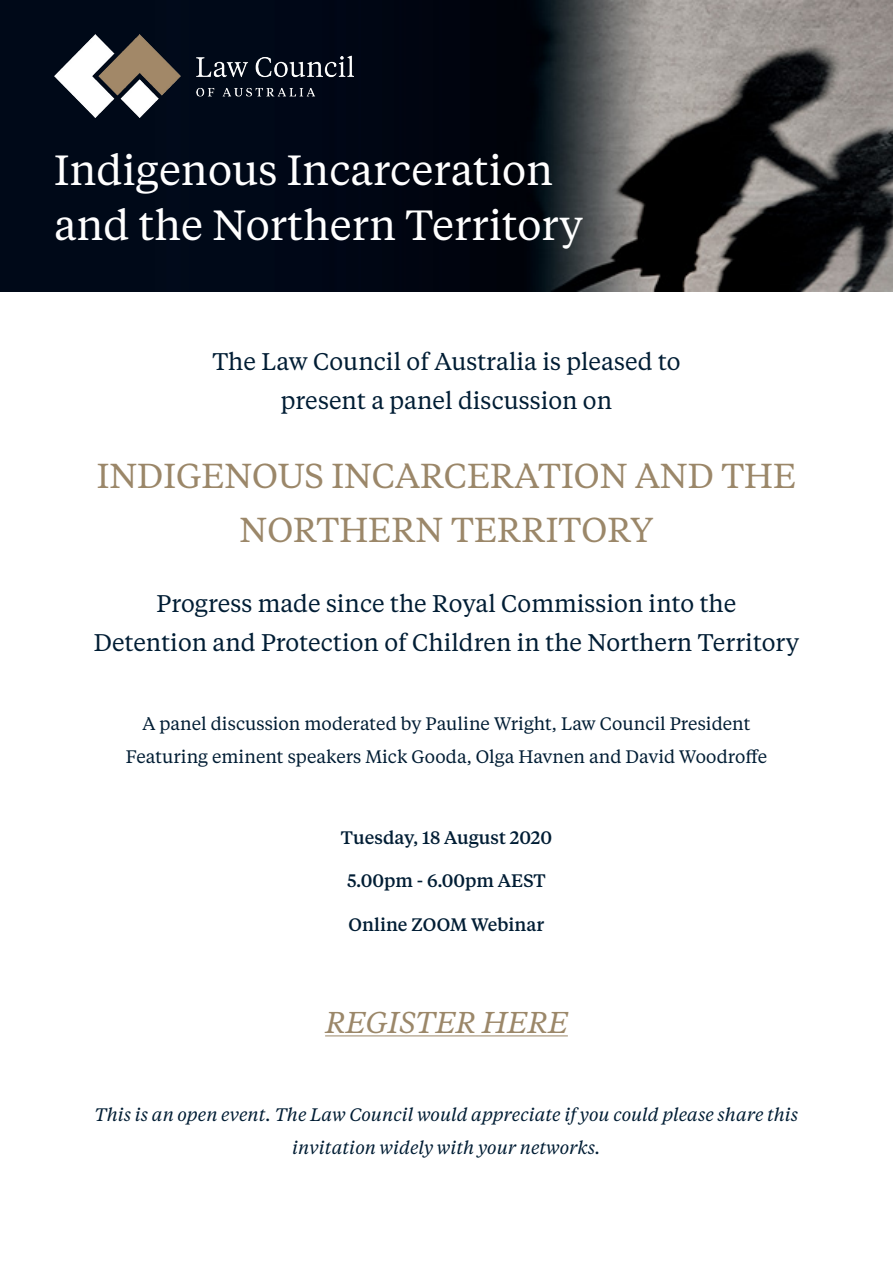
<style>
.page{position:relative;width:893px;height:1263px;background:#fff}
.page>*{position:absolute;margin:0;border:0;box-sizing:border-box;transform-origin:0 0}
.t1{font:42px/55.5px "Tiempos Text";color:#fff}
.t2{font:34.5px/54px "Tiempos Text";color:#9b8769;text-align:center}
.t3{font:italic 30px "Tiempos Text";color:#9b8769}
.t4{font:24px/39px "Tiempos Text";color:#001d34;text-align:center}
.t5{font:18px/33px "Tiempos Text";color:#001d34;text-align:center}
.t6{font:italic 18px/33px "Tiempos Text";color:#001d34;text-align:center}
.t7{font:500 18px "Tiempos Text";color:#001d34}
</style>
<div class="page">
<img style="left:0;top:0;width:893px;height:291px">
<img style="left:54px;top:35px;width:300px;height:82px">
<hr style="left:325px;top:1035px;width:243px;height:1px;background:#9b8769">
<h1 class="t1" style="left:54px;top:140px;width:530px">Indigenous Incarceration and the Northern Territory</h1>
<p class="t4" style="left:212px;top:341px;width:470px">The Law Council of Australia is pleased to present a panel discussion on</p>
<h2 class="t2" style="left:97px;top:448px;width:701px">INDIGENOUS INCARCERATION AND THE<br>NORTHERN TERRITORY</h2>
<p class="t4" style="left:94px;top:583px;width:707px">Progress made since the Royal Commission into the<br>Detention and Protection of Children in the Northern Territory</p>
<p class="t5" style="left:126px;top:706px;width:643px">A panel discussion moderated by Pauline Wright, Law Council President<br>Featuring eminent speakers Mick Gooda, Olga Havnen and David Woodroffe</p>
<p class="t7" style="left:341px;top:825px;width:213px">Tuesday, 18 August 2020</p>
<p class="t7" style="left:347px;top:869px;width:200px">5.00pm - 6.00pm AEST</p>
<p class="t7" style="left:349px;top:912px;width:197px">Online ZOOM Webinar</p>
<p class="t3" style="left:325px;top:1002px;width:244px">REGISTER HERE</p>
<p class="t6" style="left:95px;top:1097px;width:705px">This is an open event. The Law Council would appreciate if you could please share this invitation widely with your networks.</p>
</div>
